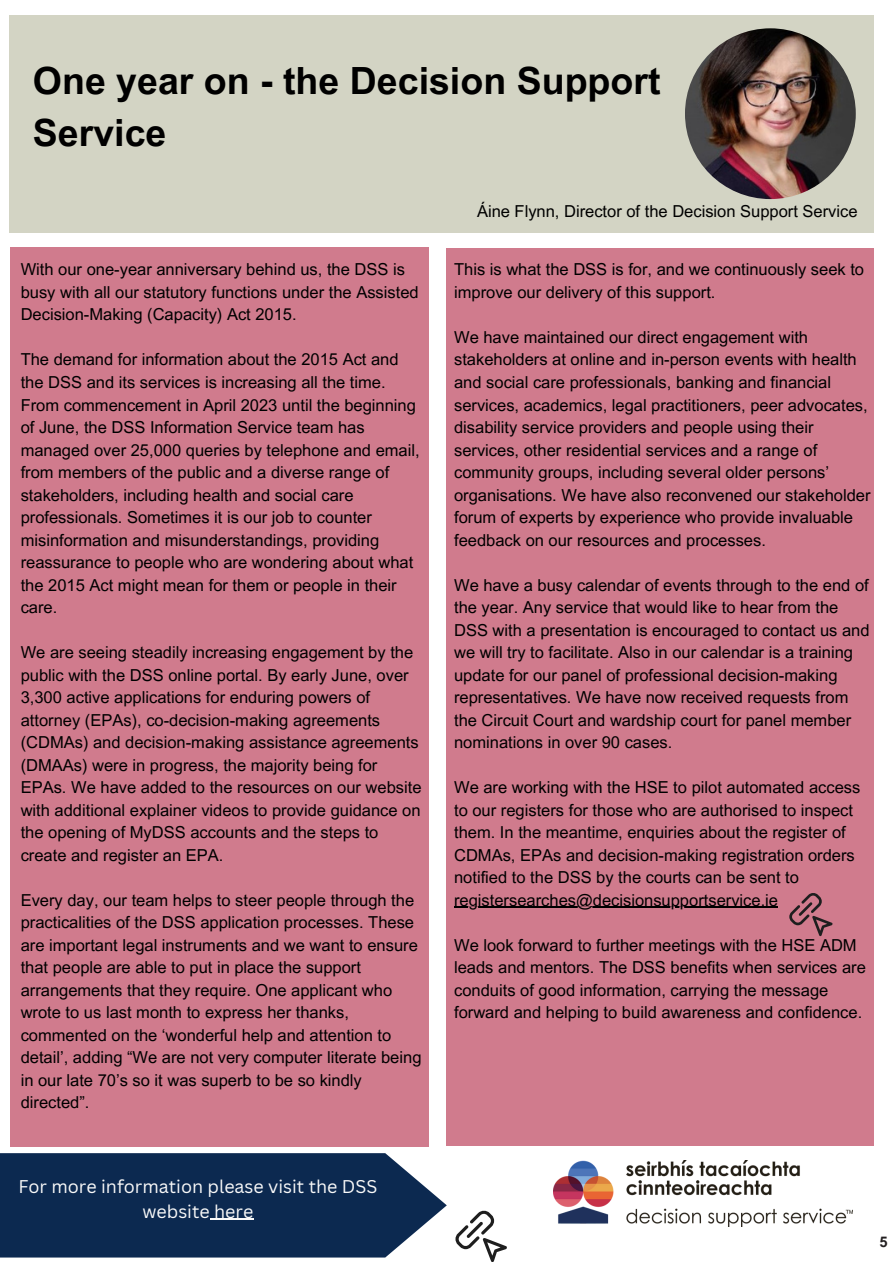
<style>
.page{position:relative;width:894px;height:1264px;background:#fff}
.page>*{position:absolute;margin:0;border:0;box-sizing:border-box;transform-origin:0 0}
.t1{font:700 37.5px/51.8px "Arial MT Pro";color:#000}
.t2{font:17.85px/24.8px "Canva Sans";color:#f9f9f9;text-align:center}
.t3{font:16.5px/22.5px "Arial MT Pro";color:#000}
.t4{font:700 14.7px "Arial MT Pro";color:#231f20}
</style>
<div class="page">
<div style="left:10px;top:15px;width:863px;height:218px;background:#d3d4c4"></div>
<img style="left:553px;top:1160px;width:299px;height:66px">
<img style="left:684px;top:28px;width:171px;height:171px;border-radius:50%">
<div style="left:446px;top:249px;width:427px;height:896px;background:#d07b8d"></div>
<hr style="left:454px;top:906px;width:323px;height:2px;background:#000">
<svg style="left:789px;top:893px;width:42px;height:43px"></svg>
<svg style="left:455px;top:1210px;width:52px;height:51px"></svg>
<div style="left:10px;top:247px;width:418px;height:899px;background:#d07b8d"></div>
<svg style="left:0;top:1153px;width:446px;height:104px;background:#1c375c"></svg>
<hr style="left:210px;top:1218px;width:43px;height:1px;background:#f9f9f9">
<p class="t1" style="left:33px;top:59px;width:629px">One year on - the Decision Support<br>Service</p>
<p class="t3" style="left:21px;top:260px;width:399px">With our one-year anniversary behind us, the DSS is busy with all our statutory functions under the Assisted<br>Decision-Making (Capacity) Act 2015.</p>
<p class="t3" style="left:21px;top:350px;width:400px">The demand for information about the 2015 Act and the DSS and its services is increasing all the time.<br>From commencement in April 2023 until the beginning of June, the DSS Information Service team has managed over 25,000 queries by telephone and email, from members of the public and a diverse range of stakeholders, including health and social care professionals. Sometimes it is our job to counter misinformation and misunderstandings, providing reassurance to people who are wondering about what the 2015 Act might mean for them or people in their care.</p>
<p class="t3" style="left:21px;top:643px;width:402px">We are seeing steadily increasing engagement by the public with the DSS online portal. By early June, over 3,300 active applications for enduring powers of attorney (EPAs), co-decision-making agreements (CDMAs) and decision-making assistance agreements (DMAAs) were in progress, the majority being for EPAs. We have added to the resources on our website with additional explainer videos to provide guidance on the opening of MyDSS accounts and the steps to create and register an EPA.</p>
<p class="t3" style="left:21px;top:890px;width:402px">Every day, our team helps to steer people through the practicalities of the DSS application processes. These are important legal instruments and we want to ensure that people are able to put in place the support arrangements that they require. One applicant who wrote to us last month to express her thanks, commented on the ‘wonderful help and attention to detail’, adding “We are not very computer literate being in our late 70’s so it was superb to be so kindly directed”.</p>
<p class="t3" style="left:477px;top:202px;width:382px">Áine Flynn, Director of the Decision Support Service</p>
<p class="t3" style="left:454px;top:260px;width:411px">This is what the DSS is for, and we continuously seek to improve our delivery of this support.</p>
<p class="t3" style="left:454px;top:328px;width:418px">We have maintained our direct engagement with stakeholders at online and in-person events with health and social care professionals, banking and financial services, academics, legal practitioners, peer advocates, disability service providers and people using their services, other residential services and a range of community groups, including several older persons’ organisations. We have also reconvened our stakeholder forum of experts by experience who provide invaluable feedback on our resources and processes.</p>
<p class="t3" style="left:454px;top:575px;width:417px">We have a busy calendar of events through to the end of the year. Any service that would like to hear from the DSS with a presentation is encouraged to contact us and we will try to facilitate. Also in our calendar is a training update for our panel of professional decision-making representatives. We have now received requests from the Circuit Court and wardship court for panel member nominations in over 90 cases.</p>
<p class="t3" style="left:454px;top:778px;width:407px">We are working with the HSE to pilot automated access to our registers for those who are authorised to inspect them. In the meantime, enquiries about the register of CDMAs, EPAs and decision-making registration orders notified to the DSS by the courts can be sent to</p>
<p class="t3" style="left:454px;top:890px;width:325px">registersearches@decisionsupportservice.ie</p>
<p class="t3" style="left:454px;top:935px;width:413px">We look forward to further meetings with the HSE ADM leads and mentors. The DSS benefits when services are conduits of good information, carrying the message forward and helping to build awareness and confidence.</p>
<p class="t2" style="left:18px;top:1173px;width:360px">For more information please visit the DSS website here</p>
<h2 class="t4" style="left:879px;top:1236px;width:10px">5</h2>
</div>
